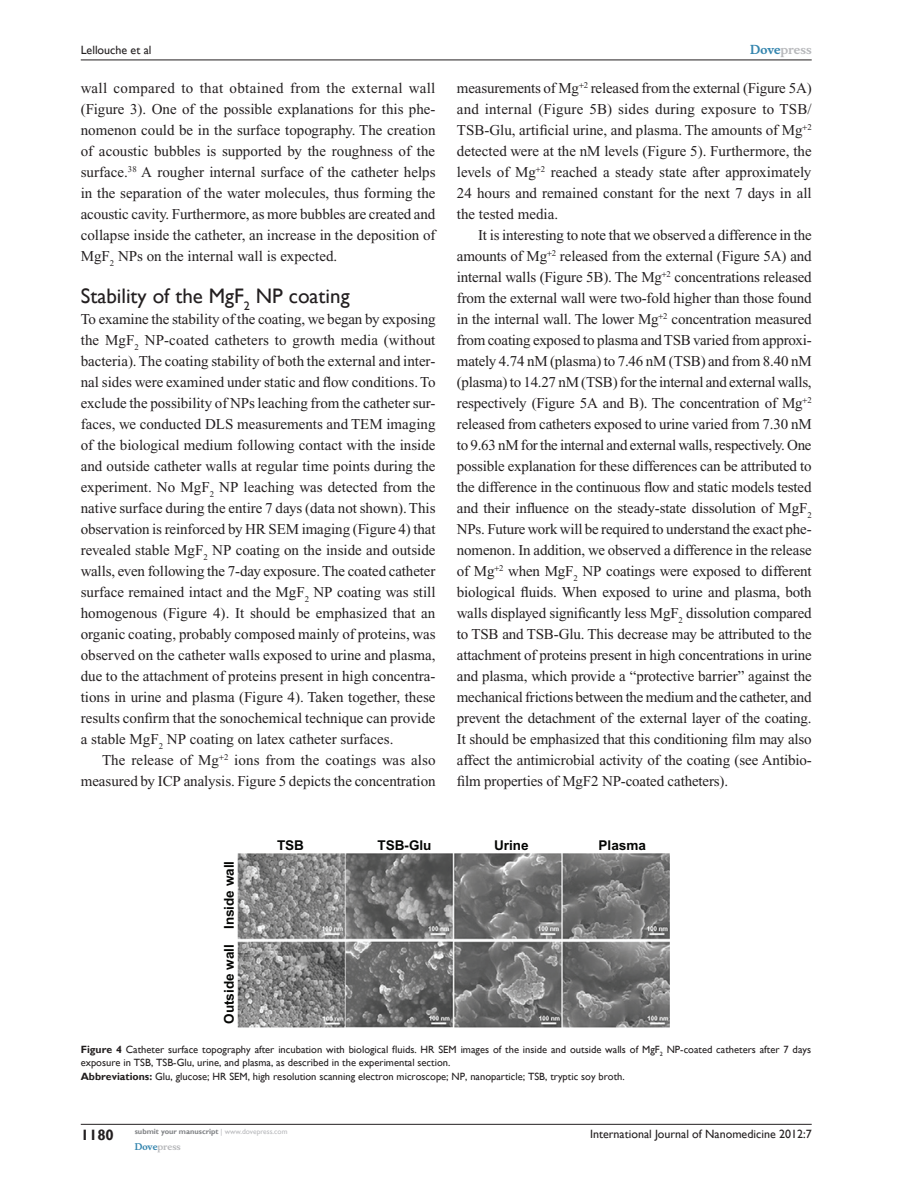
<style>
.page{position:relative;width:918px;height:1188px;background:#fff}
.page>*{position:absolute;margin:0;border:0;box-sizing:border-box;transform-origin:0 0}
.t1{font:21px "Gill Sans";color:#231f20}
.t2{font:15px/21px "Times New Roman";color:#231f20;text-align:justify}
.t3{font:700 15px "Gill Sans";color:#231f20}
.t4{font:700 13.5px "Arial";color:#040503}
.t5{font:12px "Gill Sans";color:#231f20}
.t6{font:700 12px "Musee";color:#b8b9bc}
.t7{font:10.5px/13.5px "Gill Sans";color:#231f20}
.t8{font:700 9px "Musee";color:#b8b9bc}
.t9{font:700 7.5px "Gill Sans";color:#808285}
.s1{color:#3485ae}
.s2{font-weight:700}
.s3{font-weight:400;color:#b8b9bc}
</style>
<div class="page">
<img style="left:238px;top:854px;width:432px;height:173px">
<hr style="left:81px;top:1124px;width:731px;height:1px;background:#231f20">
<hr style="left:81px;top:60px;width:731px;height:1px;background:#231f20">
<p class="t5" style="left:81px;top:43px;width:72px">Lellouche et al</p>
<p class="t2" style="left:81px;top:77px;width:356px">wall compared to that obtained from the external wall (Figure 3). One of the possible explanations for this phe&shy;nomenon could be in the surface topography. The creation of acoustic bubbles is supported by the roughness of the surface.<sup>38</sup> A rougher internal surface of the catheter helps in the separation of the water molecules, thus forming the acoustic cavity. Furthermore, as more bubbles are created and collapse inside the catheter, an increase in the deposition of MgF<sub>2</sub> NPs on the internal wall is expected.</p>
<h1 class="t1" style="left:81px;top:283px;width:270px">Stability of the MgF<sub>2</sub> NP coating</h1>
<p class="t2" style="left:81px;top:308px;width:356px">To examine the stability of the coating, we began by exposing the MgF<sub>2</sub> NP-coated catheters to growth media (without bacteria). The coating stability of both the external and inter&shy;nal sides were examined under static and flow conditions. To exclude the possibility of NPs leaching from the catheter sur&shy;faces, we conducted DLS measurements and TEM imaging of the biological medium following contact with the inside and outside catheter walls at regular time points during the experiment. No MgF<sub>2</sub> NP leaching was detected from the native surface during the entire 7 days (data not shown). This observation is reinforced by HR SEM imaging (Figure 4) that revealed stable MgF<sub>2</sub> NP coating on the inside and outside walls, even following the 7-day exposure. The coated catheter surface remained intact and the MgF<sub>2</sub> NP coating was still homogenous (Figure 4). It should be emphasized that an organic coating, probably composed mainly of proteins, was observed on the catheter walls exposed to urine and plasma, due to the attachment of proteins present in high concentra&shy;tions in urine and plasma (Figure 4). Taken together, these results confirm that the sonochemical technique can provide a stable MgF<sub>2</sub> NP coating on latex catheter surfaces.</p>
<p class="t2" style="left:81px;top:749px;width:356px;text-align:right">The release of Mg <sup>2</sup> ions from the coatings was also measured by ICP analysis. Figure 5 depicts the concentration</p>
<p class="t6" style="left:750px;top:43px;width:63px"><span class="s1">Dove</span>press</p>
<p class="t2" style="left:457px;top:77px;width:356px">measurements of Mg <sup>2</sup> released from the external (Figure 5A) and internal (Figure 5B) sides during exposure to TSB/ TSB-Glu, artificial urine, and plasma. The amounts of Mg <sup>2 </sup>detected were at the nM levels (Figure 5). Furthermore, the levels of Mg <sup>2</sup> reached a steady state after approximately 24 hours and remained constant for the next 7 days in all the tested media.</p>
<p class="t2" style="left:457px;top:224px;width:356px;text-indent:21px">It is interesting to note that we observed a difference in the amounts of Mg <sup>2</sup> released from the external (Figure 5A) and internal walls (Figure 5B). The Mg <sup>2</sup> concentrations released from the external wall were two-fold higher than those found in the internal wall. The lower Mg <sup>2</sup> concentration measured from coating exposed to plasma and TSB varied from approxi&shy;mately 4.74 nM (plasma) to 7.46 nM (TSB) and from 8.40 nM (plasma) to 14.27 nM (TSB) for the internal and external walls, respectively (Figure 5A and B). The concentration of Mg <sup>2 </sup>released from catheters exposed to urine varied from 7.30 nM to 9.63 nM for the internal and external walls, respectively. One possible explanation for these differences can be attributed to the difference in the continuous flow and static models tested and their influence on the steady-state dissolution of MgF<sub>2<br></sub>NPs. Future work will be required to understand the exact phe&shy;nomenon. In addition, we observed a difference in the release of Mg <sup>2</sup> when MgF<sub>2</sub> NP coatings were exposed to different biological fluids. When exposed to urine and plasma, both walls displayed significantly less MgF<sub>2</sub> dissolution compared to TSB and TSB-Glu. This decrease may be attributed to the attachment of proteins present in high concentrations in urine and plasma, which provide a “protective barrier” against the mechanical frictions between the medium and the catheter, and prevent the detachment of the external layer of the coating.<br>It should be emphasized that this conditioning film may also affect the antimicrobial activity of the coating (see Antibio&shy;film properties of MgF2 NP-coated catheters).</p>
<p class="t4" style="left:221px;top:929px;width:70px;rotate:-90deg">Inside wall</p>
<p class="t4" style="left:221px;top:1024px;width:81px;rotate:-90deg">Outside wall</p>
<p class="t4" style="left:277px;top:837px;width:28px">TSB</p>
<p class="t4" style="left:378px;top:837px;width:55px">TSB-Glu</p>
<p class="t4" style="left:494px;top:837px;width:36px">Urine</p>
<p class="t4" style="left:599px;top:837px;width:49px">Plasma</p>
<p class="t7" style="left:81px;top:1043px;width:732px"><span class="s2">Figure 4</span> Catheter surface topography after incubation with biological fluids. HR SEM images of the inside and outside walls of MgF<sub>2</sub> NP-coated catheters after 7 days exposure in TSB, TSB-Glu, urine, and plasma, as described in the experimental section.<br><span class="s2">Abbreviations:</span> Glu, glucose; HR SEM, high resolution scanning electron microscope; NP, nanoparticle; TSB, tryptic soy broth.</p>
<p class="t3" style="left:81px;top:1126px;width:35px">1180</p>
<p class="t9" style="left:135px;top:1127px;width:154px">submit your manuscript <span class="s3">| www.dovepress.com</span></p>
<p class="t8" style="left:135px;top:1141px;width:48px"><span class="s1">Dove</span>press</p>
<p class="t5" style="left:590px;top:1127px;width:223px">International Journal of Nanomedicine 2012:7</p>
</div>
